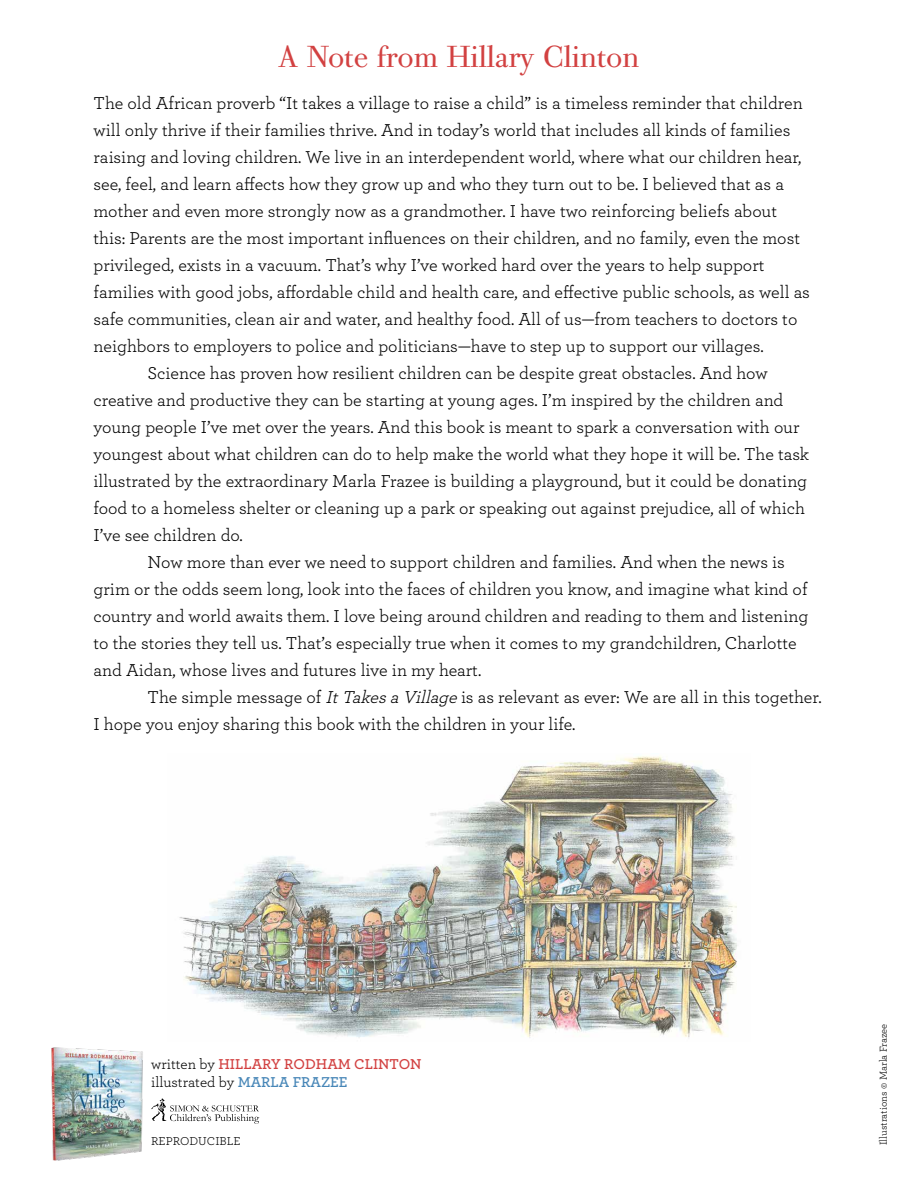
<style>
.page{position:relative;width:918px;height:1188px;background:#fff}
.page>*{position:absolute;margin:0;border:0;box-sizing:border-box;transform-origin:0 0}
.t1{font:30px "Bodoni Old Face BE";color:#d24141}
.t2{font:18px "Archer";color:#000}
.t3{font:15px/18px "Archer";color:#000}
.t4{font:12px "Archer";color:#000}
.t5{font:10.5px "Archer";color:#000}
.s1{font-style:italic}
.s2{font-weight:600;color:#d24141}
.s3{font-weight:600;color:#4786b7}
</style>
<div class="page">
<svg style="left:151px;top:1098px;width:108px;height:26px"></svg>
<img style="left:51px;top:1047px;width:92px;height:114px">
<img style="left:179px;top:756px;width:558px;height:282px">
<h1 class="t1" style="left:279px;top:38px;width:362px">A Note from Hillary Clinton</h1>
<p class="t2" style="left:94px;top:91px;width:711px">The old African proverb “It takes a village to raise a child” is a timeless reminder that children</p>
<p class="t2" style="left:94px;top:118px;width:699px">will only thrive if their families thrive. And in today’s world that includes all kinds of families</p>
<p class="t2" style="left:94px;top:145px;width:710px">raising and loving children. We live in an interdependent world, where what our children hear,</p>
<p class="t2" style="left:94px;top:172px;width:692px">see, feel, and learn affects how they grow up and who they turn out to be. I believed that as a</p>
<p class="t2" style="left:94px;top:199px;width:685px">mother and even more strongly now as a grandmother. I have two reinforcing beliefs about</p>
<p class="t2" style="left:94px;top:226px;width:708px">this: Parents are the most important influences on their children, and no family, even the most</p>
<p class="t2" style="left:94px;top:253px;width:672px">privileged, exists in a vacuum. That’s why I’ve worked hard over the years to help support</p>
<p class="t2" style="left:94px;top:280px;width:718px">families with good jobs, affordable child and health care, and effective public schools, as well as</p>
<p class="t2" style="left:94px;top:307px;width:705px">safe communities, clean air and water, and healthy food. All of us—from teachers to doctors to</p>
<p class="t2" style="left:94px;top:334px;width:672px">neighbors to employers to police and politicians—have to step up to support our villages.</p>
<p class="t2" style="left:148px;top:361px;width:622px">Science has proven how resilient children can be despite great obstacles. And how</p>
<p class="t2" style="left:94px;top:388px;width:691px">creative and productive they can be starting at young ages. I’m inspired by the children and</p>
<p class="t2" style="left:94px;top:415px;width:707px">young people I’ve met over the years. And this book is meant to spark a conversation with our</p>
<p class="t2" style="left:94px;top:442px;width:717px">youngest about what children can do to help make the world what they hope it will be. The task</p>
<p class="t2" style="left:94px;top:469px;width:715px">illustrated by the extraordinary Marla Frazee is building a playground, but it could be donating</p>
<p class="t2" style="left:94px;top:496px;width:713px">food to a homeless shelter or cleaning up a park or speaking out against prejudice, all of which</p>
<p class="t2" style="left:94px;top:523px;width:151px">I’ve see children do.</p>
<p class="t2" style="left:148px;top:550px;width:639px">Now more than ever we need to support children and families. And when the news is</p>
<p class="t2" style="left:94px;top:577px;width:715px">grim or the odds seem long, look into the faces of children you know, and imagine what kind of</p>
<p class="t2" style="left:94px;top:604px;width:716px">country and world awaits them. I love being around children and reading to them and listening</p>
<p class="t2" style="left:94px;top:631px;width:705px">to the stories they tell us. That’s especially true when it comes to my grandchildren, Charlotte</p>
<p class="t2" style="left:94px;top:658px;width:389px">and Aidan, whose lives and futures live in my heart.</p>
<p class="t2" style="left:148px;top:685px;width:676px">The simple message of <span class="s1">ItTakesaVillage</span>is as relevant as ever: We are all in this together.</p>
<p class="t2" style="left:94px;top:712px;width:484px">I hope you enjoy sharing this book with the children in your life.</p>
<p class="t3" style="left:151px;top:1054px;width:272px">written by <span class="s2">HILLARY RODHAM CLINTON </span>illustrated by <span class="s3">MARLA FRAZEE</span></p>
<p class="t4" style="left:151px;top:1133px;width:91px">REPRODUCIBLE</p>
<p class="t5" style="left:876px;top:1145px;width:123px;rotate:-90deg">Illustrations © Marla Frazee</p>
</div>
